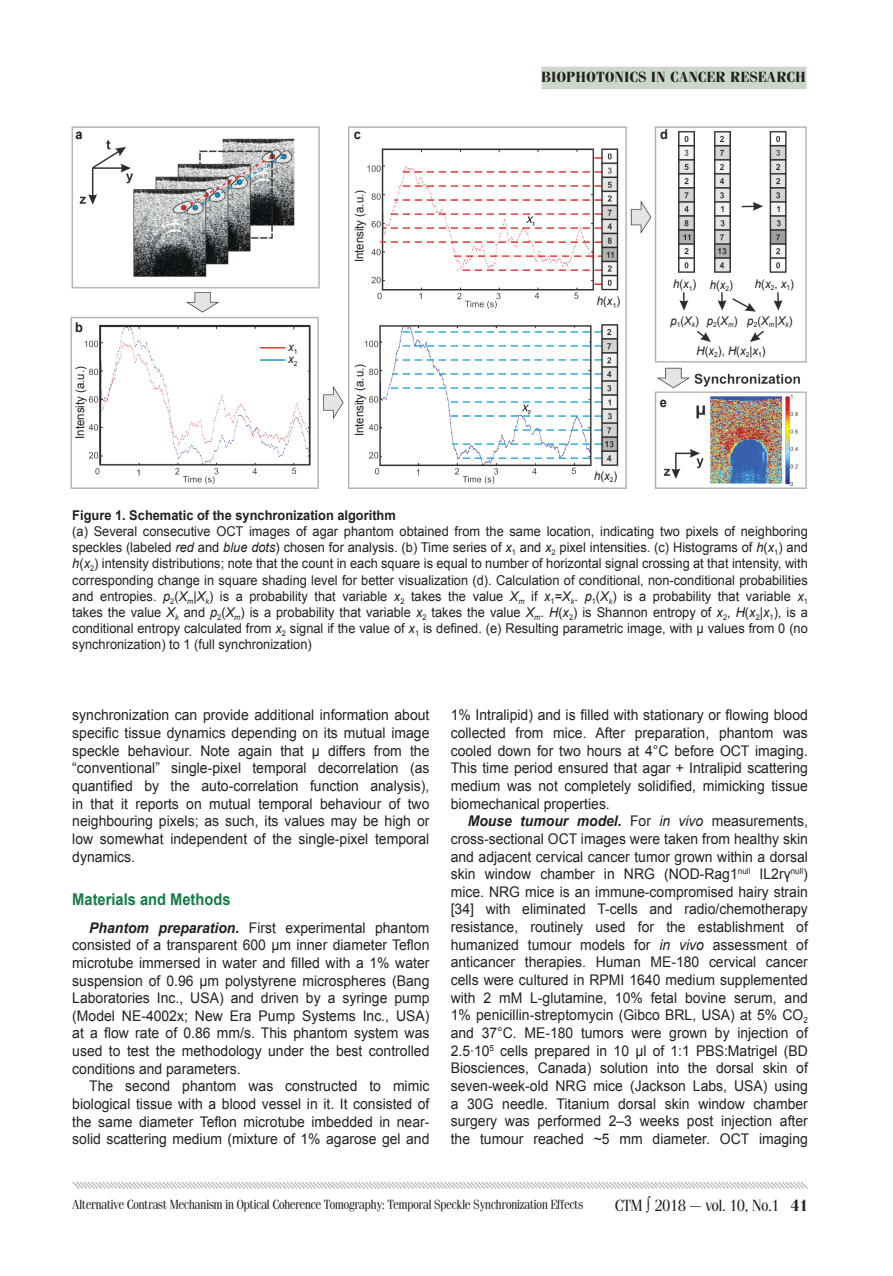
<style>
.page{position:relative;width:893px;height:1276px;background:#fff}
.page>*{position:absolute;margin:0;border:0;box-sizing:border-box;transform-origin:0 0}
.t1{font:16.5px "Simeiz";color:#231f20}
.t2{font:700 16.2px "Arial";color:#127c43;scale:.9 1}
.t3{font:700 15px "Simeiz";letter-spacing:.04em;color:#231f20}
.t4{font:14.7px/17.7px "Arial";color:#231f20;text-align:justify;scale:.95 1}
.t5{font:13.5px/16.2px "Arial";color:#231f20;text-align:justify;scale:.95 1}
.t6{font:13.5px "Simeiz";color:#231f20;scale:.95 1}
.t7{font:700 13.5px "Arial";color:#231f20;scale:.95 1}
.t8{font:12px "Arial";color:#231f20;scale:.95 1}
.t9{font:italic 12px/12px "Arial";color:#231f20;scale:.95 1}
.s1{font-style:normal}
.s2{font-style:italic}
.s3{font-weight:700;font-style:italic}
.s4{font-weight:700}
</style>
<div class="page">
<svg style="left:72px;top:1181px;width:736px;height:8px"></svg>
<div style="left:541px;top:67px;width:265px;height:22px;background:#cbd8c9"></div>
<img style="left:70px;top:126px;width:737px;height:363px">
<div style="left:288px;top:342px;width:15px;height:27px;background:#fff"></div>
<p class="t7" style="left:76px;top:125px;width:9px">а</p>
<p class="t7" style="left:354px;top:125px;width:9px">c</p>
<p class="t7" style="left:75px;top:318px;width:10px">b</p>
<p class="t8" style="left:351px;top:262px;width:78px;rotate:-90deg">Intensity (a.u.)</p>
<p class="t9" style="left:288px;top:341px;width:11px">x<sub>1 </sub>x<sub>2</sub></p>
<p class="t8" style="left:72px;top:439px;width:78px;rotate:-90deg">Intensity (a.u.)</p>
<p class="t8" style="left:351px;top:436px;width:78px;rotate:-90deg">Intensity (a.u.)</p>
<p class="t3" style="left:541px;top:69px;width:266px">BIOPHOTONICS IN CANCER RESEARCH</p>
<p class="t7" style="left:660px;top:125px;width:10px">d</p>
<p class="t9" style="left:597px;top:295px;width:26px">h<span class="s1">(</span>x<sub>1</sub><span class="s1">)</span></p>
<p class="t9" style="left:594px;top:469px;width:26px">h<span class="s1">(</span>x<sub>2</sub><span class="s1">)</span></p>
<p class="t9" style="left:710px;top:279px;width:26px">h<span class="s1">(</span>x<sub>2</sub><span class="s1">)</span></p>
<p class="t9" style="left:755px;top:278px;width:43px">h<span class="s1">(</span>x<sub>2</sub><span class="s1">,</span> x<sub>1</sub><span class="s1">)</span></p>
<p class="t9" style="left:670px;top:314px;width:130px">p<sub>1</sub><span class="s1">(</span>X<sub>k</sub><span class="s1">)</span> p<sub>2</sub><span class="s1">(</span>X<sub>m</sub><span class="s1">)</span> p<sub>2</sub><span class="s1">(</span>X<sub>m</sub><span class="s1">|</span>X<sub>k</sub><span class="s1">)</span></p>
<p class="t8" style="left:696px;top:342px;width:74px"><span class="s2">H</span>(<span class="s2">x</span><sub>2</sub>), <span class="s2">H</span>(<span class="s2">x</span><sub>2</sub>|<span class="s2">x</span><sub>1</sub>)</p>
<p class="t9" style="left:673px;top:278px;width:26px">h<span class="s1">(</span>x<sub>1</sub><span class="s1">)</span></p>
<p class="t7" style="left:660px;top:393px;width:9px">e</p>
<p class="t7" style="left:72px;top:505px;width:342px">Figure 1. Schematic of the synchronization algorithm</p>
<p class="t5" style="left:72px;top:523px;width:776px">(a) Several consecutive OCT images of agar phantom obtained from the same location, indicating two pixels of neighboring speckles (labeled <span class="s2">red</span> and <span class="s2">blue dots</span>) chosen for analysis. (b) Time series of <span class="s2">x</span><sub>1</sub> and <span class="s2">x</span><sub>2</sub> pixel intensities. (c) Histograms of <span class="s2">h</span>(<span class="s2">x</span><sub>1</sub>) and <span class="s2">h</span>(<span class="s2">x</span><sub>2</sub>) intensity distributions; note that the count in each square is equal to number of horizontal signal crossing at that intensity, with corresponding change in square shading level for better visualization (d). Calculation of conditional, non-conditional probabilities and entropies. <span class="s2">p</span><sub>2</sub>(<span class="s2">X</span><sub>m</sub>|<span class="s2">X</span><sub>k</sub>) is a probability that variable <span class="s2">x</span><sub>2</sub> takes the value <span class="s2">X</span><sub>m</sub> if <span class="s2">x</span><sub>1</sub>=<span class="s2">X</span><sub>k</sub>. <span class="s2">p</span><sub>1</sub>(<span class="s2">X</span><sub>k</sub>) is a probability that variable <span class="s2">x</span><sub>1 </sub>takes the value <span class="s2">X</span><sub>k</sub> and <span class="s2">p</span><sub>2</sub>(<span class="s2">X</span><sub>m</sub>) is a probability that variable <span class="s2">x</span><sub>2</sub> takes the value <span class="s2">X</span><sub>m</sub>. <span class="s2">H</span>(<span class="s2">x</span><sub>2</sub>) is Shannon entropy of <span class="s2">x</span><sub>2</sub>, <span class="s2">H</span>(<span class="s2">x</span><sub>2</sub>|<span class="s2">x</span><sub>1</sub>), is a conditional entropy calculated from <span class="s2">x</span><sub>2</sub> signal if the value of <span class="s2">x</span><sub>1</sub> is defined. (e) Resulting parametric image, with µ values from 0 (no synchronization) to 1 (full synchronization)</p>
<p class="t4" style="left:72px;top:706px;width:377px">synchronization can provide additional information about specific tissue dynamics depending on its mutual image speckle behaviour. Note again that µ differs from the “conventional” single-pixel temporal decorrelation (as quantified by the auto-correlation function analysis), in that it reports on mutual temporal behaviour of two neighbouring pixels; as such, its values may be high or low somewhat independent of the single-pixel temporal dynamics.</p>
<p class="t2" style="left:72px;top:887px;width:177px">Materials and Methods</p>
<p class="t4" style="left:72px;top:918px;width:377px;text-indent:17px"><span class="s3">Phantom preparation.</span> First experimental phantom consisted of a transparent 600 µm inner diameter Teflon microtube immersed in water and filled with a 1% water suspension of 0.96 µm polystyrene microspheres (Bang Laboratories Inc., USA) and driven by a syringe pump (Model NE-4002x; New Era Pump Systems Inc., USA) at a flow rate of 0.86 mm/s. This phantom system was used to test the methodology under the best controlled conditions and parameters.</p>
<p class="t4" style="left:72px;top:1077px;width:377px;text-indent:17px">The second phantom was constructed to mimic biological tissue with a blood vessel in it. It consisted of the same diameter Teflon microtube imbedded in near&shy;solid scattering medium (mixture of 1% agarose gel and</p>
<p class="t4" style="left:451px;top:706px;width:377px">1% Intralipid) and is filled with stationary or flowing blood collected from mice. After preparation, phantom was cooled down for two hours at 4°C before OCT imaging.<br>This time period ensured that agar + Intralipid scattering medium was not completely solidified, mimicking tissue biomechanical properties.</p>
<p class="t4" style="left:451px;top:812px;width:377px;text-indent:17px"><span class="s3">Mouse tumour model.</span> For <span class="s2">in vivo</span> measurements, cross-sectional OCT images were taken from healthy skin and adjacent cervical cancer tumor grown within a dorsal skin window chamber in NRG (NOD-Rag1<sup>null</sup> IL2rγ<sup>null</sup>) mice. NRG mice is an immune-compromised hairy strain [34] with eliminated T-cells and radio/chemotherapy resistance, routinely used for the establishment of humanized tumour models for <span class="s2">in vivo</span> assessment of anticancer therapies. Human ME-180 cervical cancer cells were cultured in RPMI 1640 medium supplemented with 2 mM L-glutamine, 10% fetal bovine serum, and 1% penicillin-streptomycin (Gibco BRL, USA) at 5% CO<sub>2 </sub>and 37°C. ME-180 tumors were grown by injection of 2.5·10<sup>5</sup> cells prepared in 10 μl of 1:1 PBS:Matrigel (BD Biosciences, Canada) solution into the dorsal skin of seven-week-old NRG mice (Jackson Labs, USA) using a 30G needle. Titanium dorsal skin window chamber surgery was performed 2–3 weeks post injection after the tumour reached ~5 mm diameter. OCT imaging</p>
<p class="t6" style="left:72px;top:1197px;width:539px">Alternative Contrast Mechanism in Optical Coherence Tomography: Temporal Speckle Synchronization Effects</p>
<p class="t1" style="left:615px;top:1197px;width:194px">СТМ ∫ 2018 — vol. 10, No.1 <span class="s4">41</span></p>
</div>
